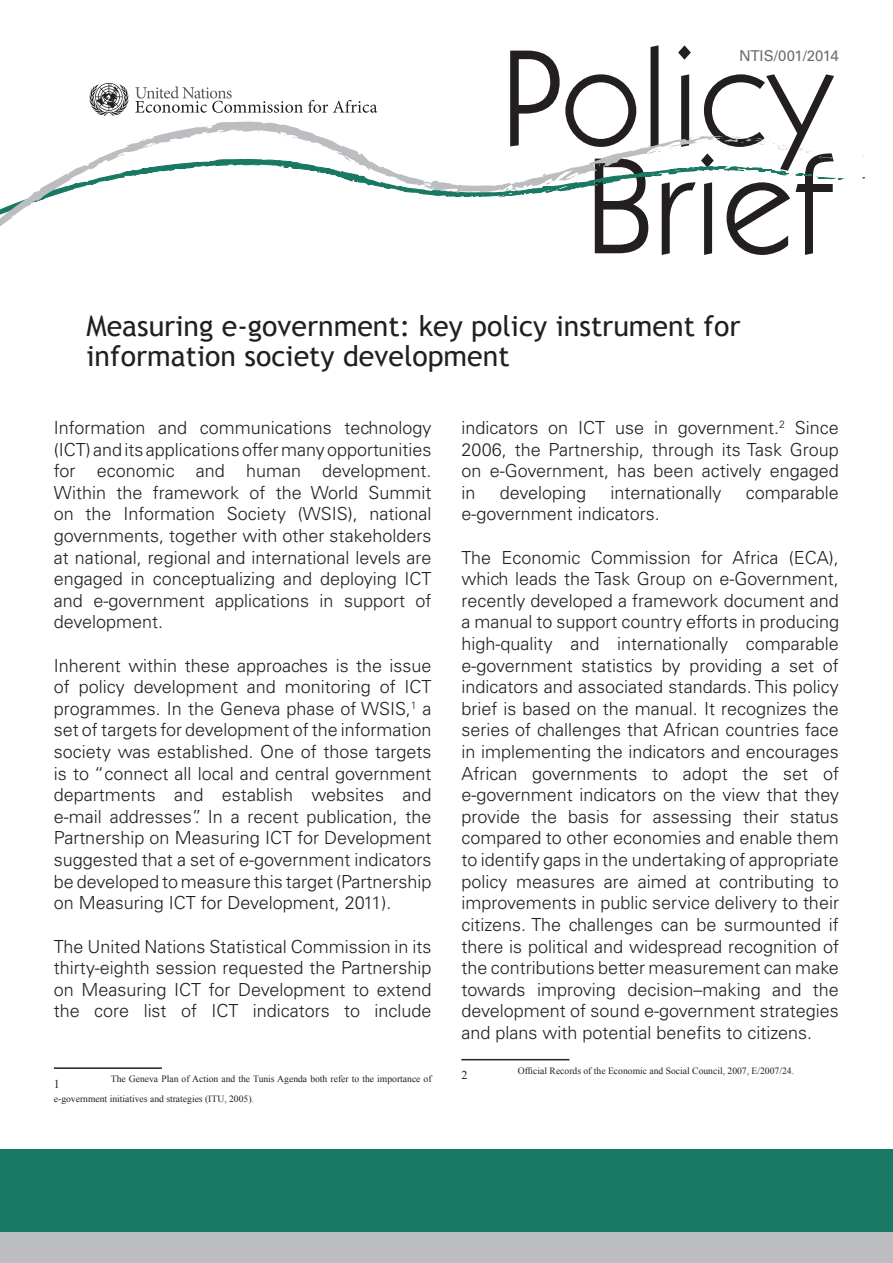
<style>
.page{position:relative;width:893px;height:1263px;background:#fff}
.page>*{position:absolute;margin:0;border:0;box-sizing:border-box;transform-origin:0 0}
.t1{font:138px/108px "ITC Kabel Std";color:#231f20;text-align:right}
.AA_Heading_1{font:28.5px/30px "Trebuchet MS";color:#231f20}
.AA_Body_text{font:300 18px/21.6px "Univers LT Std";color:#231f20;text-align:justify}
.AA_Body_text-2{font:15px "Univers LT Std";letter-spacing:-.01em;color:#6c6d70}
.AA_Footnote{font:12px "Times New Roman";color:#231f20}
.AA_Footnote-2{font:9.6px/19.8px "Times New Roman";color:#231f20}
</style>
<div class="page">
<svg style="left:135px;top:86px;width:242px;height:27px"></svg>
<svg style="left:90px;top:83px;width:38px;height:33px"></svg>
<svg style="left:0;top:121px;width:543px;height:105px"></svg>
<svg style="left:379px;top:183px;width:90px;height:12px"></svg>
<svg style="left:543px;top:135px;width:299px;height:58px"></svg>
<svg style="left:283px;top:162px;width:89px;height:21px"></svg>
<svg style="left:317px;top:139px;width:16px;height:12px"></svg>
<svg style="left:284px;top:134px;width:4px;height:3px"></svg>
<div style="left:0;top:1149px;width:893px;height:107px;background:#187862"></div>
<div style="left:0;top:1232px;width:893px;height:31px;background:#bcbdc0"></div>
<hr style="left:54px;top:1067px;width:108px;height:2px;background:#231f20">
<hr style="left:461px;top:1059px;width:108px;height:1px;background:#231f20">
<p class="t1" style="left:501px;top:45px;width:331px">Policy<br>Brief</p>
<p class="AA_Body_text-2" style="left:739px;top:46px;width:101px">NTIS/001/2014</p>
<p class="AA_Heading_1" style="left:86px;top:311px;width:655px">Measuring e-government: key policy instrument for information society development</p>
<p class="AA_Body_text" style="left:54px;top:417px;width:379px">Information and communications technology (ICT) and its applications offer many opportunities for economic and human development.<br>Within the framework of the World Summit on the Information Society (WSIS), national governments, together with other stakeholders at national, regional and international levels are engaged in conceptualizing and deploying ICT and e-government applications in support of development.</p>
<p class="AA_Body_text" style="left:54px;top:654px;width:379px">Inherent within these approaches is the issue of policy development and monitoring of ICT programmes. In the Geneva phase of WSIS,<sup>1</sup> a set of targets for development of the information society was established. One of those targets is to “connect all local and central government departments and establish websites and e-mail addresses”. In a recent publication, the Partnership on Measuring ICT for Development suggested that a set of e-government indicators be developed to measure this target (Partnership on Measuring ICT for Development, 2011).</p>
<p class="AA_Body_text" style="left:54px;top:935px;width:379px">The United Nations Statistical Commission in its thirty-eighth session requested the Partnership on Measuring ICT for Development to extend the core list of ICT indicators to include</p>
<p class="AA_Footnote-2" style="left:54px;top:1069px;width:379px;text-indent:57px">The Geneva Plan of Action and the Tunis Agenda both refer to the importance of e-government initiatives and strategies (ITU, 2005).</p>
<p class="AA_Footnote" style="left:54px;top:1076px;width:7px">1</p>
<p class="AA_Body_text" style="left:461px;top:417px;width:379px">indicators on ICT use in government.<sup>2</sup> Since 2006, the Partnership, through its Task Group on e-Government, has been actively engaged in</p>
<p class="AA_Body_text" style="left:500px;top:482px;width:88px">developing</p>
<p class="AA_Body_text" style="left:610px;top:482px;width:113px">internationally</p>
<p class="AA_Body_text" style="left:746px;top:482px;width:95px">comparable</p>
<p class="AA_Body_text" style="left:461px;top:503px;width:200px">e-government indicators.</p>
<p class="AA_Body_text" style="left:461px;top:546px;width:379px">The Economic Commission for Africa (ECA), which leads the Task Group on e-Government, recently developed a framework document and a manual to support country efforts in producing high-quality and internationally comparable e-government statistics by providing a set of indicators and associated standards. This policy brief is based on the manual. It recognizes the series of challenges that African countries face in implementing the indicators and encourages African governments to adopt the set of e-government indicators on the view that they provide the basis for assessing their status compared to other economies and enable them to identify gaps in the undertaking of appropriate policy measures are aimed at contributing to improvements in public service delivery to their citizens. The challenges can be surmounted if there is political and widespread recognition of the contributions better measurement can make towards improving decision–making and the development of sound e-government strategies and plans with potential benefits to citizens.</p>
<p class="AA_Footnote" style="left:461px;top:1067px;width:7px">2</p>
<p class="AA_Footnote-2" style="left:518px;top:1061px;width:278px">Official Records of the Economic and Social Council, 2007, E/2007/24.</p>
</div>
